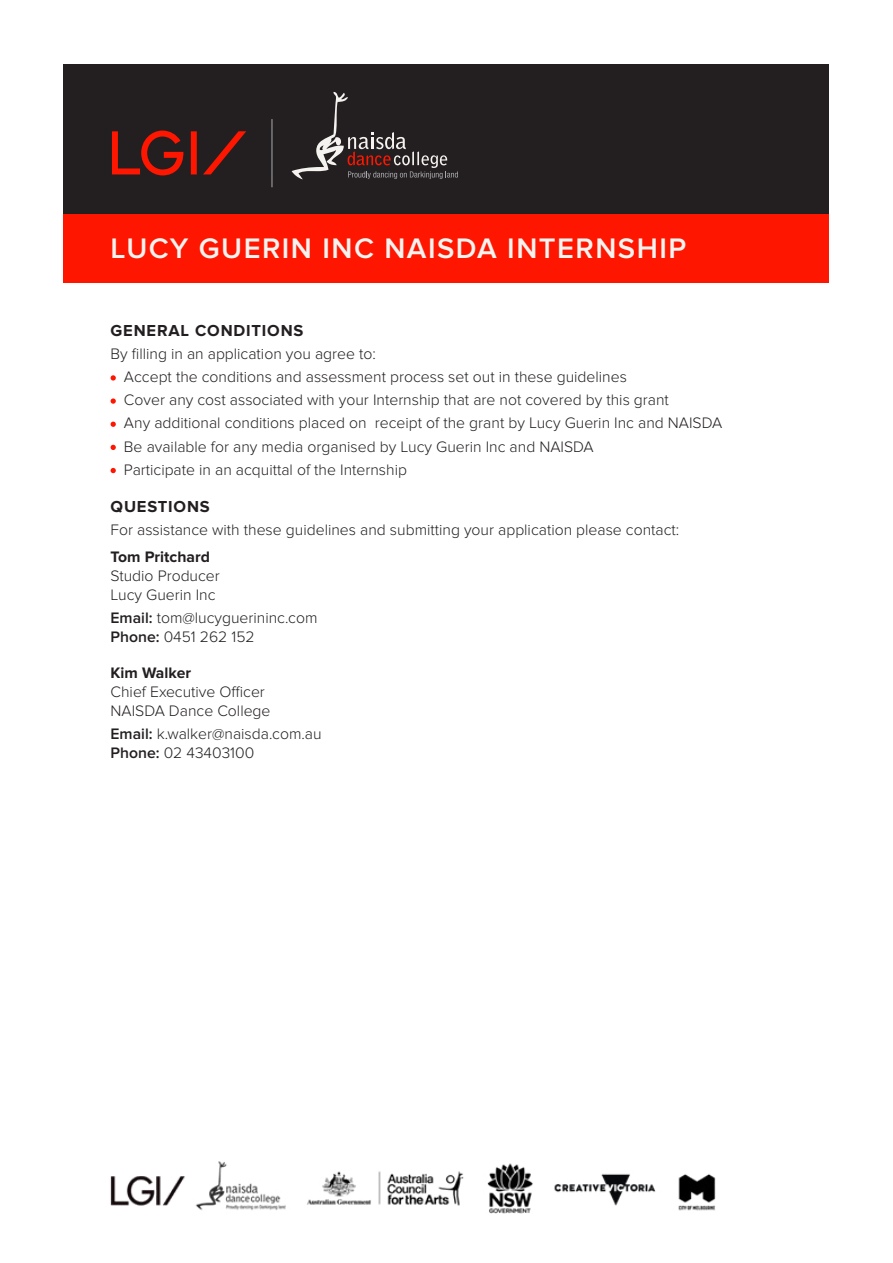
<style>
.page{position:relative;width:893px;height:1263px;background:#fff}
.page>*{position:absolute;margin:0;border:0;box-sizing:border-box;transform-origin:0 0}
.t1{font:600 29.25px "Proxima Nova";letter-spacing:.05em;color:#f5f3f0}
.t2{font:700 16.5px "Proxima Nova";letter-spacing:.05em;color:#231f20}
.t3{font:300 15.75px/23.1px "Proxima Nova";color:#231f20}
.t4{font:700 15.75px "Proxima Nova";color:#231f20}
.s1{font-weight:600}
</style>
<div class="page">
<div style="left:64px;top:187px;width:765px;height:96px;background:#ff1600"></div>
<div style="left:64px;top:64px;width:765px;height:150px;background:#231f20"></div>
<svg style="left:292px;top:92px;width:166px;height:87px"></svg>
<hr style="left:272px;top:119px;width:1px;height:68px;background:#a8a9ad">
<svg style="left:112px;top:131px;width:134px;height:44px"></svg>
<img style="left:110px;top:1161px;width:606px;height:53px">
<svg style="left:111px;top:375px;width:5px;height:6px"></svg>
<svg style="left:111px;top:398px;width:5px;height:6px"></svg>
<svg style="left:111px;top:422px;width:5px;height:5px"></svg>
<svg style="left:111px;top:445px;width:5px;height:5px"></svg>
<svg style="left:111px;top:468px;width:5px;height:5px"></svg>
<h1 class="t1" style="left:111px;top:231px;width:577px">LUCY GUERIN INC NAISDA INTERNSHIP</h1>
<p class="t2" style="left:111px;top:321px;width:194px">GENERAL CONDITIONS</p>
<p class="t3" style="left:124px;top:342px;width:600px;text-indent:-13px">By filling in an application you agree to:<br>Accept the conditions and assessment process set out in these guidelines<br>Cover any cost associated with your Internship that are not covered by this grant<br>Any additional conditions placed on receipt of the grant by Lucy Guerin Inc and NAISDA Be available for any media organised by Lucy Guerin Inc and NAISDA<br>Participate in an acquittal of the Internship</p>
<p class="t2" style="left:111px;top:496px;width:101px">QUESTIONS</p>
<p class="t3" style="left:111px;top:518px;width:570px">For assistance with these guidelines and submitting your application please contact:</p>
<p class="t4" style="left:111px;top:548px;width:101px">Tom Pritchard</p>
<p class="t3" style="left:111px;top:566px;width:111px;line-height:18.9px">Studio Producer<br>Lucy Guerin Inc</p>
<p class="t3" style="left:111px;top:608px;width:208px;line-height:18.9px"><span class="s1">Email:</span> tom@lucyguerininc.com<br><span class="s1">Phone:</span> 0451 262 152</p>
<p class="t4" style="left:111px;top:663px;width:82px">Kim Walker</p>
<p class="t3" style="left:111px;top:682px;width:161px;line-height:18.9px">Chief Executive Officer<br>NAISDA Dance College</p>
<p class="t3" style="left:111px;top:724px;width:213px;line-height:18.9px"><span class="s1">Email:</span> k.walker@naisda.com.au<br><span class="s1">Phone:</span> 02 43403100</p>
</div>
